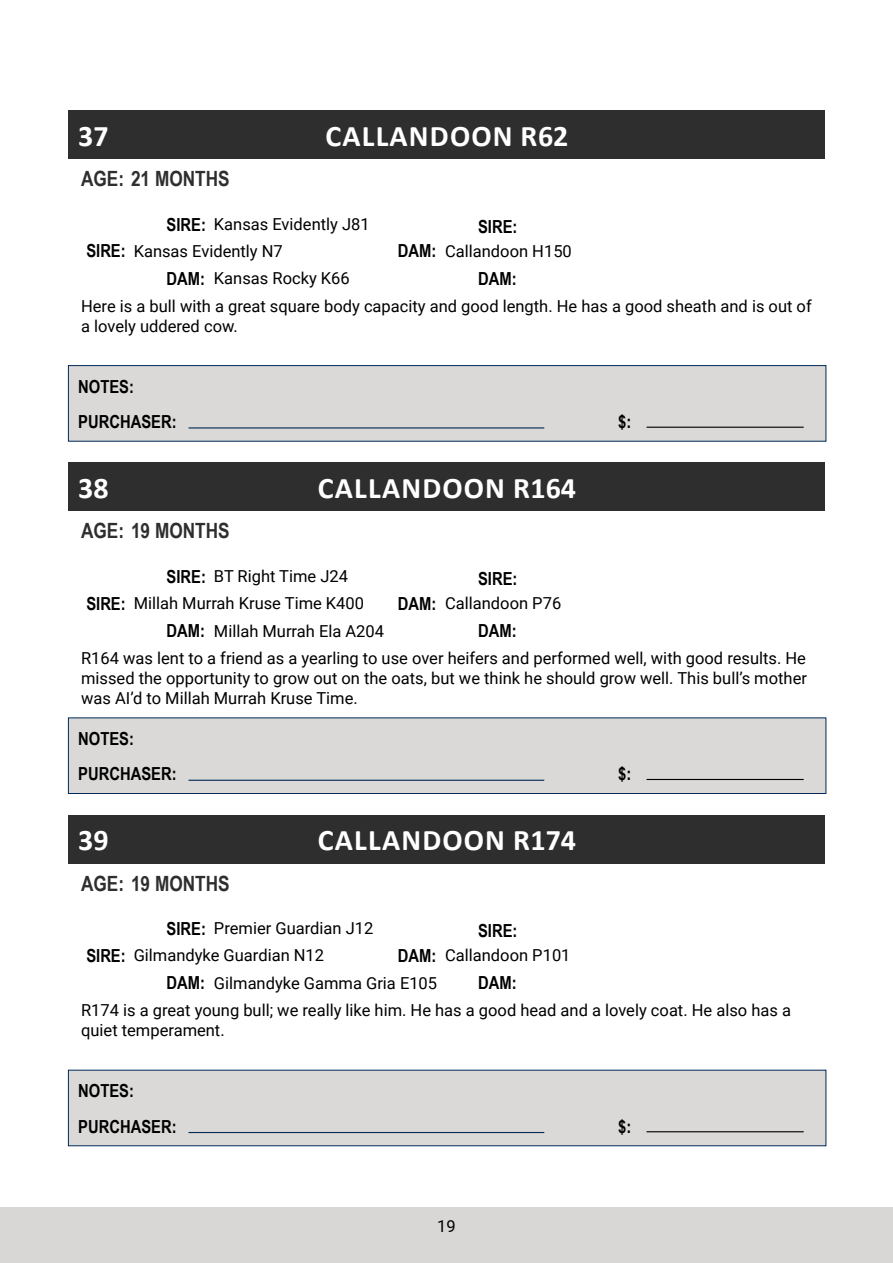
<style>
.page{position:relative;width:893px;height:1263px;background:#fff}
.page>*{position:absolute;margin:0;border:0;box-sizing:border-box;transform-origin:0 0}
.t1{font:700 30px "Calibri";letter-spacing:.04em;color:#fff}
.t2{font:700 21px "Arial Narrow";color:#2e2e2e}
.t3{font:700 18px "Arial Narrow";color:#000}
.t4{font:16.5px/19.8px "Roboto";color:#000}
.s1{font-family:"Arial Narrow";font-weight:700;font-size:18px}
</style>
<div class="page">
<div style="left:0;top:1208px;width:893px;height:55px;background:#d9d7d6"></div>
<div style="left:68px;top:111px;width:757px;height:48px;background:#2e2e2e"></div>
<div style="left:68px;top:365px;width:758px;height:77px;background:#dbd9d8;border:1px solid #002957"></div>
<hr style="left:189px;top:427px;width:355px;height:1px;background:#002957">
<hr style="left:647px;top:427px;width:157px;height:1px;background:#000">
<div style="left:68px;top:463px;width:757px;height:48px;background:#2e2e2e"></div>
<div style="left:68px;top:717px;width:758px;height:77px;background:#dbd9d8;border:1px solid #002957"></div>
<hr style="left:189px;top:780px;width:355px;height:1px;background:#002957">
<hr style="left:647px;top:779px;width:157px;height:1px;background:#000">
<div style="left:68px;top:815px;width:757px;height:48px;background:#2e2e2e"></div>
<div style="left:68px;top:1070px;width:758px;height:76px;background:#dbd9d8"></div>
<hr style="left:189px;top:1132px;width:355px;height:1px;background:#002957">
<hr style="left:647px;top:1131px;width:157px;height:1px;background:#000">
<h1 class="t1" style="left:78px;top:118px;width:32px">37</h1>
<h1 class="t1" style="left:325px;top:118px;width:244px">CALLANDOON R62</h1>
<p class="t2" style="left:81px;top:170px;width:150px">AGE: 21 MONTHS</p>
<p class="t4" style="left:167px;top:215px;width:205px"><span class="s1">SIRE:</span> Kansas Evidently J81</p>
<p class="t4" style="left:167px;top:270px;width:185px"><span class="s1">DAM:</span> Kansas Rocky K66</p>
<p class="t4" style="left:86px;top:242px;width:198px"><span class="s1">SIRE:</span> Kansas Evidently N7</p>
<p class="t3" style="left:478px;top:219px;width:41px">SIRE:</p>
<p class="t3" style="left:478px;top:271px;width:40px">DAM:</p>
<p class="t4" style="left:398px;top:242px;width:176px"><span class="s1">DAM:</span> Callandoon H150</p>
<p class="t4" style="left:81px;top:297px;width:732px">Here is a bull with a great square body capacity and good length. He has a good sheath and is out of a lovely uddered cow.</p>
<p class="t3" style="left:78px;top:379px;width:57px">NOTES:</p>
<p class="t3" style="left:78px;top:414px;width:100px">PURCHASER:</p>
<h1 class="t1" style="left:78px;top:470px;width:32px">38</h1>
<h1 class="t1" style="left:318px;top:470px;width:260px">CALLANDOON R164</h1>
<p class="t2" style="left:81px;top:522px;width:150px">AGE: 19 MONTHS</p>
<p class="t4" style="left:167px;top:567px;width:183px"><span class="s1">SIRE:</span> BT Right Time J24</p>
<p class="t4" style="left:167px;top:622px;width:219px"><span class="s1">DAM:</span> Millah Murrah Ela A204</p>
<p class="t4" style="left:86px;top:594px;width:279px"><span class="s1">SIRE:</span> Millah Murrah Kruse Time K400</p>
<p class="t3" style="left:478px;top:571px;width:41px">SIRE:</p>
<p class="t3" style="left:478px;top:623px;width:40px">DAM:</p>
<p class="t4" style="left:398px;top:594px;width:165px"><span class="s1">DAM:</span> Callandoon P76</p>
<p class="t3" style="left:618px;top:414px;width:15px">$:</p>
<p class="t4" style="left:81px;top:649px;width:727px;text-align:justify">R164 was lent to a friend as a yearling to use over heifers and performed well, with good results. He missed the opportunity to grow out on the oats, but we think he should grow well. This bull’s mother was AI’d to Millah Murrah Kruse Time.</p>
<p class="t3" style="left:78px;top:731px;width:57px">NOTES:</p>
<p class="t3" style="left:78px;top:766px;width:100px">PURCHASER:</p>
<h1 class="t1" style="left:78px;top:822px;width:32px">39</h1>
<h1 class="t1" style="left:318px;top:822px;width:260px">CALLANDOON R174</h1>
<p class="t2" style="left:81px;top:874px;width:150px">AGE: 19 MONTHS</p>
<p class="t4" style="left:167px;top:920px;width:208px"><span class="s1">SIRE:</span> Premier Guardian J12</p>
<p class="t3" style="left:478px;top:923px;width:41px">SIRE:</p>
<p class="t3" style="left:478px;top:975px;width:40px">DAM:</p>
<p class="t4" style="left:398px;top:946px;width:174px"><span class="s1">DAM:</span> Callandoon P101</p>
<p class="t4" style="left:86px;top:946px;width:239px"><span class="s1">SIRE:</span> Gilmandyke Guardian N12</p>
<p class="t4" style="left:167px;top:974px;width:272px"><span class="s1">DAM:</span> Gilmandyke Gamma Gria E105</p>
<p class="t3" style="left:618px;top:766px;width:15px">$:</p>
<p class="t4" style="left:81px;top:1002px;width:711px">R174 is a great young bull; we really like him. He has a good head and a lovely coat. He also has a quiet temperament.</p>
<p class="t3" style="left:78px;top:1083px;width:57px">NOTES:</p>
<p class="t3" style="left:78px;top:1119px;width:100px">PURCHASER:</p>
<p class="t4" style="left:437px;top:1217px;width:20px">19</p>
<p class="t3" style="left:618px;top:1119px;width:15px">$:</p>
</div>
